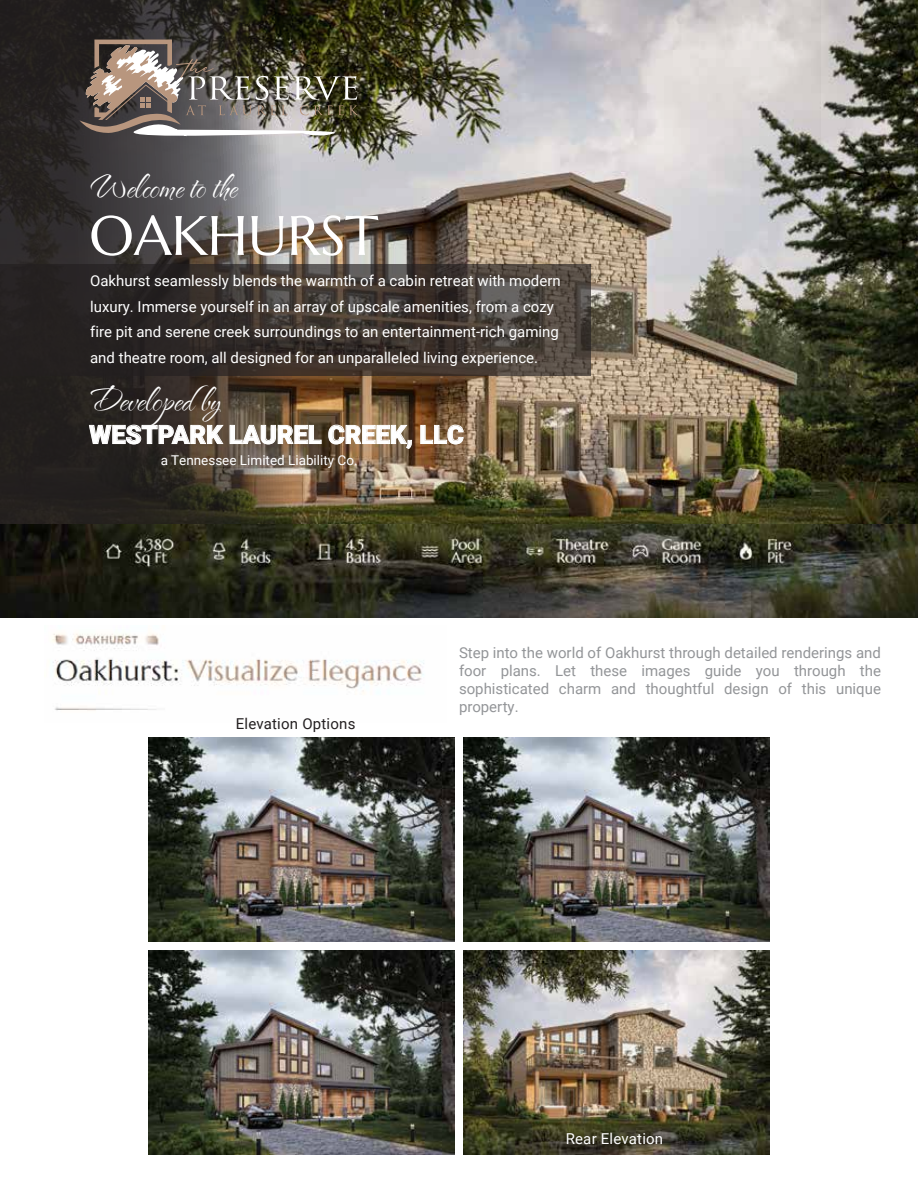
<style>
.page{position:relative;width:918px;height:1188px;background:#fff}
.page>*{position:absolute;margin:0;border:0;box-sizing:border-box;transform-origin:0 0}
.t1{font:55.5px "Marcellus";color:#fff}
.t2{font:37.5px "The Nautigal";color:#fff}
.t3{font:900 25.5px "Roboto";color:#fff}
.t4{font:15px/25.5px "Roboto";color:#fff}
.t5{font:15px/18px "Roboto";color:#939598;text-align:justify}
.t6{font:15px "Roboto";letter-spacing:.015em;color:#231f20}
.t7{font:13.5px "Roboto";color:#fff}
</style>
<div class="page">
<img style="left:821px;top:0;width:97px;height:524px">
<img style="left:0;top:0;width:821px;height:524px">
<svg style="left:79px;top:40px;width:280px;height:100px;background:#726c61"></svg>
<svg style="left:0;top:264px;width:591px;height:111px;background:#3a322e"></svg>
<svg style="left:89px;top:424px;width:233px;height:21px;background:#786e65"></svg>
<svg style="left:328px;top:424px;width:84px;height:25px;background:#9f8971"></svg>
<svg style="left:420px;top:424px;width:44px;height:21px"></svg>
<img style="left:0;top:524px;width:918px;height:94px">
<img style="left:148px;top:737px;width:306px;height:204px">
<img style="left:464px;top:737px;width:306px;height:204px">
<img style="left:148px;top:951px;width:306px;height:204px">
<img style="left:464px;top:951px;width:306px;height:204px">
<img style="left:52px;top:633px;width:372px;height:78px">
<h2 class="t2" style="left:89px;top:162px;width:149px">Welcome to the</h2>
<h1 class="t1" style="left:89px;top:201px;width:291px">OAKHURST</h1>
<p class="t4" style="left:90px;top:268px;width:472px">Oakhurst seamlessly blends the warmth of a cabin retreat with modern luxury. Immerse yourself in an array of upscale amenities, from a cozy fire pit and serene creek surroundings to an entertainment-rich gaming and theatre room, all designed for an unparalleled living experience.</p>
<h2 class="t2" style="left:89px;top:375px;width:133px">Developed by</h2>
<h3 class="t3" style="left:89px;top:417px;width:376px">WESTPARK LAUREL CREEK, LLC</h3>
<p class="t7" style="left:161px;top:451px;width:198px">a Tennessee Limited Liability Co.</p>
<p class="t6" style="left:236px;top:713px;width:121px">Elevation Options</p>
<p class="t5" style="left:459px;top:643px;width:424px">Step into the world of Oakhurst through detailed renderings and foor plans. Let these images guide you through the sophisticated charm and thoughtful design of this unique property.</p>
<p class="t4" style="left:566px;top:1126px;width:99px">Rear Elevation</p>
</div>
